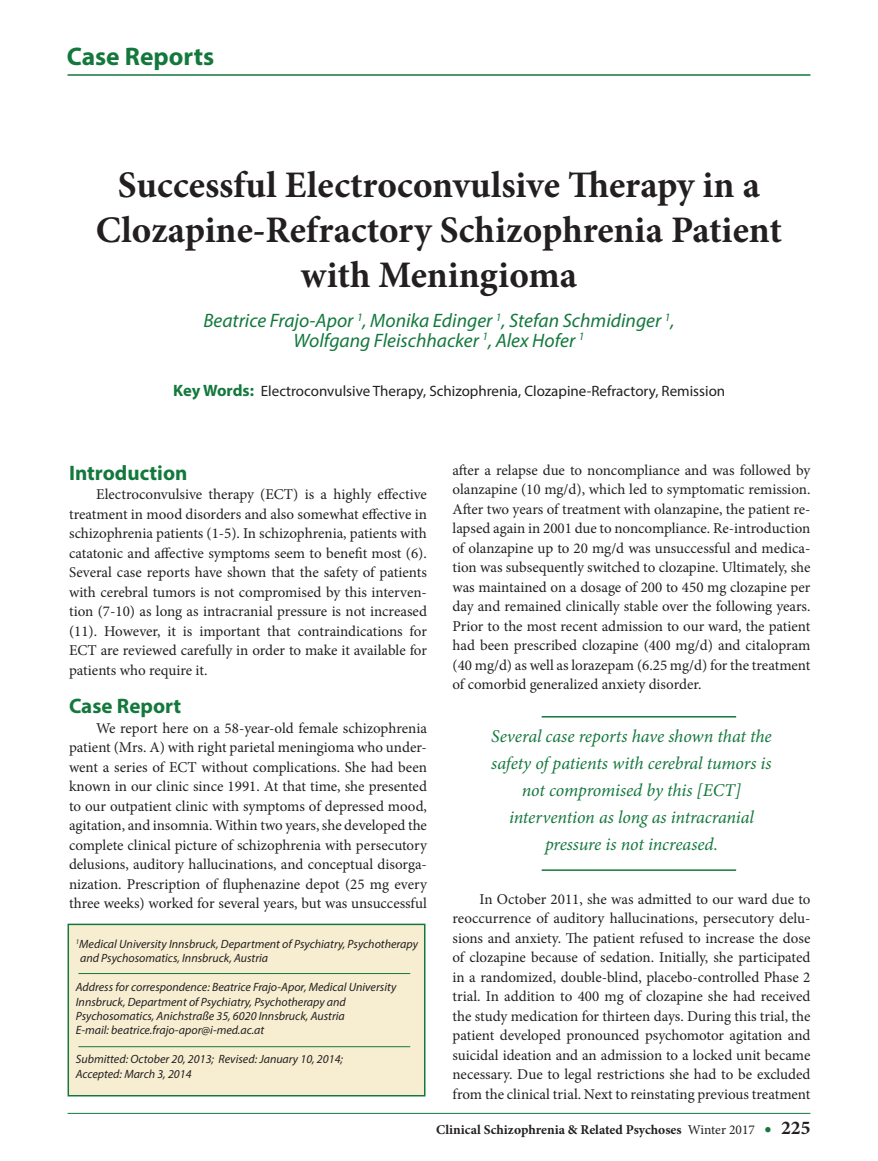
<style>
.page{position:relative;width:878px;height:1161px;background:#fff}
.page>*{position:absolute;margin:0;border:0;box-sizing:border-box;transform-origin:0 0}
.t1{font:700 37.5px "Minion Pro";color:#231f20}
.t2{font:700 25.5px "Myriad Pro";color:#14783d}
.t3{font:700 21px "Myriad Pro";color:#14783d}
.t4{font:italic 19.5px "Myriad Pro";color:#14783d}
.t5{font:italic 18px/27px "Minion Pro";letter-spacing:-.01em;color:#14783d;text-align:center}
.t6{font:15px/19.5px "Minion Pro";color:#231f20;text-align:justify}
.t7{font:15px "Myriad Pro";color:#231f20}
.t8{font:700 13.5px "Minion Pro";color:#231f20}
.t9{font:italic 12px "Myriad Pro";color:#231f20}
.s1{font-weight:700;font-size:16.5px;color:#14783d}
.s2{font-weight:400}
.s3{font-size:19.5px;color:#14783d}
.s4{font-size:19.5px}
</style>
<div class="page">
<hr style="left:68px;top:74px;width:742px;height:2px;background:#14783d">
<div style="left:68px;top:924px;width:357px;height:172px;background:#f7eed2;border:2px solid #14783d"></div>
<hr style="left:78px;top:973px;width:332px;height:1px;background:#14783d">
<hr style="left:68px;top:1113px;width:742px;height:1px;background:#14783d">
<hr style="left:78px;top:1046px;width:332px;height:1px;background:#14783d">
<hr style="left:541px;top:716px;width:195px;height:2px;background:#14783d">
<hr style="left:541px;top:869px;width:195px;height:2px;background:#14783d">
<p class="t2" style="left:67px;top:40px;width:149px">Case Reports</p>
<p class="t1" style="left:118px;top:158px;width:643px">Successful Electroconvulsive Therapy in a</p>
<p class="t1" style="left:96px;top:203px;width:687px">Clozapine-Refractory Schizophrenia Patient</p>
<p class="t1" style="left:301px;top:248px;width:278px">with Meningioma</p>
<p class="t4" style="left:203px;top:309px;width:472px">Beatrice Frajo-Apor <sup>1</sup>, Monika Edinger <sup>1</sup>, Stefan Schmidinger <sup>1</sup>,</p>
<p class="t4" style="left:293px;top:328px;width:292px">Wolfgang Fleischhacker <sup>1</sup>, Alex Hofer <sup>1</sup></p>
<p class="t7" style="left:173px;top:382px;width:553px"><span class="s1">Key Words:</span> Electroconvulsive Therapy, Schizophrenia, Clozapine-Refractory, Remission</p>
<p class="t3" style="left:69px;top:459px;width:120px">Introduction</p>
<p class="t6" style="left:69px;top:485px;width:359px;text-indent:27px">Electroconvulsive therapy (ECT) is a highly effective treatment in mood disorders and also somewhat effective in schizophrenia patients (1-5). In schizophrenia, patients with catatonic and affective symptoms seem to benefit most (6).<br>Several case reports have shown that the safety of patients with cerebral tumors is not compromised by this interven&shy;tion (7-10) as long as intracranial pressure is not increased (11). However, it is important that contraindications for ECT are reviewed carefully in order to make it available for patients who require it.</p>
<p class="t3" style="left:69px;top:693px;width:114px">Case Report</p>
<p class="t6" style="left:69px;top:718px;width:359px;text-indent:27px">We report here on a 58-year-old female schizophrenia patient (Mrs. A) with right parietal meningioma who under&shy;went a series of ECT without complications. She had been known in our clinic since 1991. At that time, she presented to our outpatient clinic with symptoms of depressed mood, agitation, and insomnia. Within two years, she developed the complete clinical picture of schizophrenia with persecutory delusions, auditory hallucinations, and conceptual disorga&shy;nization. Prescription of fluphenazine depot (25 mg every three weeks) worked for several years, but was unsuccessful</p>
<p class="t9" style="left:76px;top:937px;width:344px"><sup>1</sup>Medical University Innsbruck, Department of Psychiatry, Psychotherapy</p>
<p class="t9" style="left:80px;top:951px;width:189px">and Psychosomatics, Innsbruck, Austria</p>
<p class="t9" style="left:76px;top:980px;width:322px">Address for correspondence: Beatrice Frajo-Apor, Medical University</p>
<p class="t9" style="left:76px;top:994px;width:271px">Innsbruck, Department of Psychiatry, Psychotherapy and</p>
<p class="t9" style="left:76px;top:1009px;width:270px">Psychosomatics, Anichstraße 35, 6020 Innsbruck, Austria</p>
<p class="t9" style="left:76px;top:1023px;width:190px">E-mail: beatrice.frajo-apor@i-med.ac.at</p>
<p class="t9" style="left:76px;top:1052px;width:269px">Submitted: October 20, 2013; Revised: January 10, 2014;</p>
<p class="t9" style="left:76px;top:1066px;width:117px">Accepted: March 3, 2014</p>
<p class="t6" style="left:452px;top:460px;width:359px">after a relapse due to noncompliance and was followed by olanzapine (10 mg/d), which led to symptomatic remission.<br>After two years of treatment with olanzapine, the patient re&shy;lapsed again in 2001 due to noncompliance. Re-introduction of olanzapine up to 20 mg/d was unsuccessful and medica&shy;tion was subsequently switched to clozapine. Ultimately, she was maintained on a dosage of 200 to 450 mg clozapine per day and remained clinically stable over the following years.<br>Prior to the most recent admission to our ward, the patient had been prescribed clozapine (400 mg/d) and citalopram (40 mg/d) as well as lorazepam (6.25 mg/d) for the treatment of comorbid generalized anxiety disorder.</p>
<p class="t5" style="left:491px;top:723px;width:282px">Several case reports have shown that the safety of patients with cerebral tumors is not compromised by this [ECT]</p>
<p class="t5" style="left:509px;top:804px;width:246px">intervention as long as intracranial</p>
<p class="t5" style="left:545px;top:831px;width:174px">pressure is not increased.</p>
<p class="t6" style="left:452px;top:889px;width:359px;text-indent:27px">In October 2011, she was admitted to our ward due to reoccurrence of auditory hallucinations, persecutory delu&shy;sions and anxiety. The patient refused to increase the dose of clozapine because of sedation. Initially, she participated in a randomized, double-blind, placebo-controlled Phase 2 trial. In addition to 400 mg of clozapine she had received the study medication for thirteen days. During this trial, the patient developed pronounced psychomotor agitation and suicidal ideation and an admission to a locked unit became necessary. Due to legal restrictions she had to be excluded from the clinical trial. Next to reinstating previous treatment</p>
<p class="t8" style="left:436px;top:1120px;width:376px">Clinical Schizophrenia &amp; Related Psychoses <span class="s2">Winter 2017</span> <span class="s3">•</span> <span class="s4">225</span></p>
</div>
